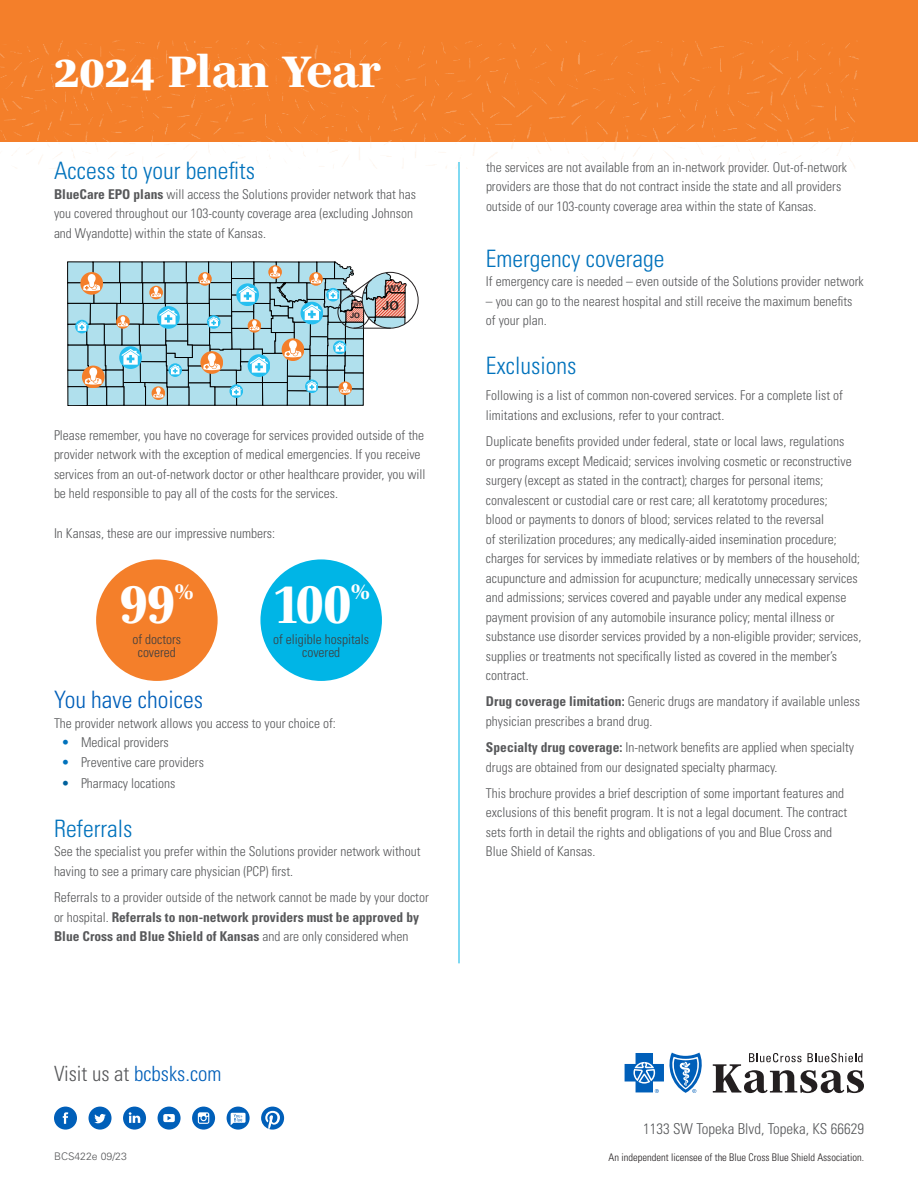
<style>
.page{position:relative;width:918px;height:1188px;background:#fff}
.page>*{position:absolute;margin:0;border:0;box-sizing:border-box;transform-origin:0 0}
.t1{font:800 54px "Mencken Std";color:#fff;scale:.9 1}
.Primary_headline{font:800 45px "Mencken Std";color:#fff}
.Section_Title{font:300 condensed 24px "Univers LT Std";color:#0072bc}
.Section_Title-2{font:300 condensed 24px "Univers LT Std";color:#005fb9}
.t2{font:800 24px "Mencken Std";color:#fff;scale:.9 1}
.t3{font:300 condensed 21px "Univers LT Std";color:#005fb9}
.t4{font:300 condensed 15px "Univers LT Std";color:#57585a}
.Body_Copy{font:300 condensed 13.5px/19.5px "Univers LT Std";color:#57585a}
.t5{font:300 condensed 13.5px/13.5px "Univers LT Std";color:#3e3e3f;text-align:center}
.t6{font:700 12.3px "Univers LT Std";color:#231f20}
.t7{font:300 condensed 10.5px "Univers LT Std";color:#231f20}
.t8{font:300 10.5px "Univers LT Std";color:#57585a}
.t9{font:700 8.25px "Univers LT Std";color:#231f20}
.t10{font:700 7.35px "Univers LT Std";color:#231f20}
.t11{font:700 4.95px "Univers LT Std";color:#231f20}
.s1{font-weight:700}
.s2{color:#0072bc}
.s3{color:#00619c}
.s4{color:#57585a}
</style>
<div class="page">
<div style="left:0;top:0;width:918px;height:142px;background:#f47f2a"></div>
<img style="left:17px;top:40px;width:841px;height:13px">
<hr style="left:459px;top:162px;width:1px;height:801px;background:#00b5e6">
<svg style="left:68px;top:262px;width:338px;height:143px"></svg>
<svg style="left:625px;top:1053px;width:77px;height:40px"></svg>
<svg style="left:713px;top:1053px;width:151px;height:40px"></svg>
<svg style="left:89px;top:1107px;width:23px;height:23px"></svg>
<svg style="left:54px;top:1107px;width:23px;height:23px"></svg>
<svg style="left:123px;top:1107px;width:23px;height:23px"></svg>
<svg style="left:192px;top:1107px;width:23px;height:23px"></svg>
<svg style="left:158px;top:1107px;width:23px;height:23px"></svg>
<svg style="left:227px;top:1107px;width:23px;height:23px"></svg>
<svg style="left:261px;top:1107px;width:23px;height:23px"></svg>
<div style="left:96px;top:559px;width:122px;height:122px;background:#f47f2a;border-radius:50%"></div>
<div style="left:260px;top:559px;width:122px;height:122px;background:#00b5e6;border-radius:50%"></div>
<p class="Primary_headline" style="left:54px;top:46px;width:329px">2024 Plan Year</p>
<p class="Section_Title" style="left:54px;top:157px;width:203px">Access to your benefits</p>
<p class="Body_Copy" style="left:54px;top:184px;width:364px"><span class="s1">BlueCare EPO plans</span> will access the Solutions provider network that has you covered throughout our 103-county coverage area (excluding Johnson and Wyandotte) within the state of Kansas.</p>
<p class="t11" style="left:353px;top:302px;width:10px">WY</p>
<p class="t10" style="left:350px;top:311px;width:11px">JO</p>
<p class="t9" style="left:388px;top:283px;width:15px">WY</p>
<p class="t6" style="left:383px;top:298px;width:18px">JO</p>
<p class="Body_Copy" style="left:54px;top:425px;width:373px">Please remember, you have no coverage for services provided outside of the provider network with the exception of medical emergencies. If you receive services from an out-of-network doctor or other healthcare provider, you will be held responsible to pay all of the costs for the services.</p>
<p class="Body_Copy" style="left:54px;top:523px;width:223px">In Kansas, these are our impressive numbers:</p>
<p class="t1" style="left:120px;top:574px;width:62px">99</p>
<p class="t2" style="left:175px;top:577px;width:22px">%</p>
<p class="t5" style="left:133px;top:632px;width:50px">of doctors covered</p>
<p class="t1" style="left:273px;top:574px;width:89px">100</p>
<p class="t2" style="left:351px;top:577px;width:22px">%</p>
<p class="t5" style="left:273px;top:632px;width:97px">of eligible hospitals covered</p>
<p class="Section_Title-2" style="left:54px;top:686px;width:151px">You have choices</p>
<p class="Body_Copy" style="left:54px;top:713px;width:283px">The provider network allows you access to your choice of:</p>
<p class="Body_Copy" style="left:62px;top:733px;width:109px"><span class="s2">•</span> Medical providers</p>
<p class="Body_Copy" style="left:62px;top:752px;width:144px"><span class="s2">•</span> Preventive care providers</p>
<p class="Body_Copy" style="left:62px;top:773px;width:115px"><span class="s3">•</span> Pharmacy locations</p>
<p class="Section_Title" style="left:54px;top:814px;width:80px">Referrals</p>
<p class="Body_Copy" style="left:54px;top:842px;width:368px">See the specialist you prefer within the Solutions provider network without having to see a primary care physician (PCP) first.</p>
<p class="Body_Copy" style="left:54px;top:888px;width:376px">Referrals to a provider outside of the network cannot be made by your doctor or hospital. <span class="s1">Referrals to non-network providers must be approved by<br>Blue Cross and Blue Shield of Kansas</span> and are only considered when</p>
<p class="t3" style="left:54px;top:1061px;width:169px"><span class="s4">Visit us at</span> bcbsks.com</p>
<p class="t8" style="left:54px;top:1150px;width:74px">BCS422e 09/23</p>
<p class="Body_Copy" style="left:486px;top:157px;width:363px">the services are not available from an in-network provider. Out-of-network providers are those that do not contract inside the state and all providers outside of our 103-county coverage area within the state of Kansas.</p>
<p class="Section_Title" style="left:486px;top:244px;width:180px">Emergency coverage</p>
<p class="Body_Copy" style="left:486px;top:272px;width:379px">If emergency care is needed – even outside of the Solutions provider network</p>
<p class="Body_Copy" style="left:486px;top:291px;width:368px">– you can go to the nearest hospital and still receive the maximum benefits of your plan.</p>
<p class="Section_Title" style="left:486px;top:351px;width:92px">Exclusions</p>
<p class="Body_Copy" style="left:486px;top:386px;width:358px">Following is a list of common non-covered services. For a complete list of limitations and exclusions, refer to your contract.</p>
<p class="Body_Copy" style="left:486px;top:432px;width:377px">Duplicate benefits provided under federal, state or local laws, regulations<br>or programs except Medicaid; services involving cosmetic or reconstructive surgery (except as stated in the contract); charges for personal items; convalescent or custodial care or rest care; all keratotomy procedures;<br>blood or payments to donors of blood; services related to the reversal<br>of sterilization procedures; any medically-aided insemination procedure; charges for services by immediate relatives or by members of the household; acupuncture and admission for acupuncture; medically unnecessary services and admissions; services covered and payable under any medical expense payment provision of any automobile insurance policy; mental illness or substance use disorder services provided by a non-eligible provider; services, supplies or treatments not specifically listed as covered in the member’s contract.</p>
<p class="Body_Copy" style="left:486px;top:692px;width:376px"><span class="s1">Drug coverage limitation:</span> Generic drugs are mandatory if available unless physician prescribes a brand drug.</p>
<p class="Body_Copy" style="left:486px;top:738px;width:370px"><span class="s1">Specialty drug coverage:</span> In-network benefits are applied when specialty drugs are obtained from our designated specialty pharmacy.</p>
<p class="Body_Copy" style="left:486px;top:783px;width:363px">This brochure provides a brief description of some important features and exclusions of this benefit program. It is not a legal document. The contract sets forth in detail the rights and obligations of you and Blue Cross and Blue Shield of Kansas.</p>
<p class="t4" style="left:643px;top:1119px;width:222px">1133 SW Topeka Blvd, Topeka, KS 66629</p>
<p class="t7" style="left:609px;top:1151px;width:257px">An independent licensee of the Blue Cross Blue Shield Association.</p>
</div>
